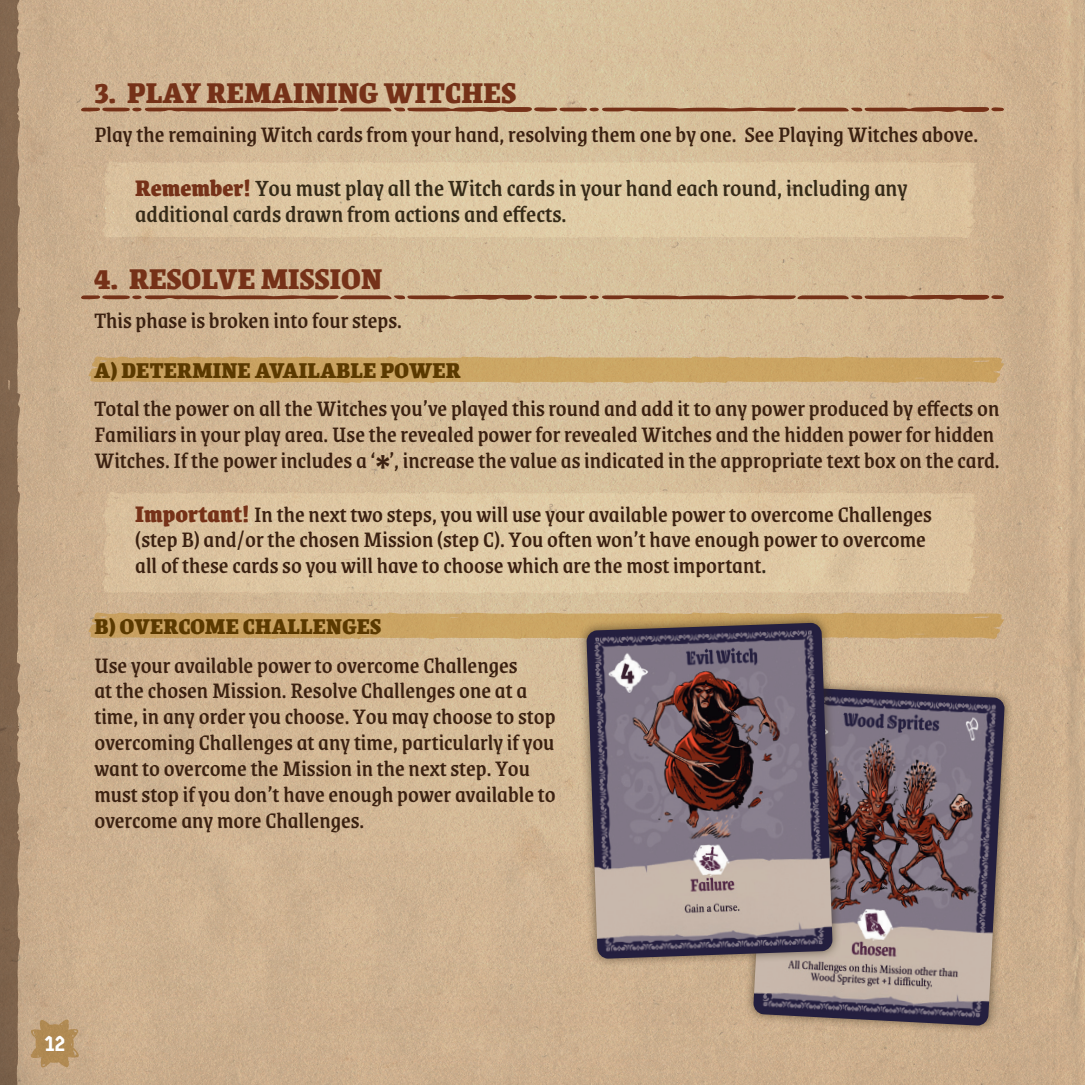
<style>
.page{position:relative;width:1085px;height:1085px;background:#fff}
.page>*{position:absolute;margin:0;border:0;box-sizing:border-box;transform-origin:0 0}
.t1{font:900 31.5px "Grenze";letter-spacing:.01em;color:#753118}
.t2{font:500 24.75px/25.9px "Grenze";color:#352a18}
.t3{font:500 23.62px/25.9px "Grenze";color:#3b2111}
.t4{font:900 23.62px "Grenze";letter-spacing:.01em;color:#5a3900}
.t5{font:22.5px "Germania One";color:#fff}
.s1{font-weight:900;color:#753118}
.s2{font-size:45px}
.s3{font-weight:900;font-size:24.75px;color:#753118}
.s4{font-size:24.75px;color:#352a18}
</style>
<div class="page">
<img style="left:20px;top:0;width:1064px;height:1084px">
<svg style="left:88px;top:612px;width:915px;height:26px;background:#caa365"></svg>
<svg style="left:88px;top:356px;width:915px;height:27px;background:#caa567"></svg>
<svg style="left:81px;top:107px;width:922px;height:5px;background:#915a3e"></svg>
<svg style="left:81px;top:295px;width:922px;height:5px;background:#915a3e"></svg>
<svg style="left:102px;top:161px;width:874px;height:77px;background:#ddc6a1"></svg>
<svg style="left:102px;top:492px;width:874px;height:102px;background:#dcc5a1"></svg>
<div style="left:743px;top:676px;width:271px;height:359px;background:#352a18;opacity:.64"></div>
<img style="left:753px;top:686px;width:251px;height:339px">
<div style="left:576px;top:613px;width:265px;height:354px;background:#352a18;opacity:.64"></div>
<img style="left:586px;top:622px;width:246px;height:336px">
<svg style="left:31px;top:1019px;width:48px;height:48px;background:#b79464"></svg>
<div style="left:0;top:0;width:20px;height:1084px;background:#80654d"></div>
<p class="t1" style="left:94px;top:68px;width:423px">3. PLAY REMAINING WITCHES</p>
<p class="t3" style="left:94px;top:120px;width:885px">Play the remaining Witch cards from your hand, resolving them one by one. See Playing Witches above.</p>
<p class="t2" style="left:135px;top:173px;width:774px"><span class="s1">Remember!</span> You must play all the Witch cards in your hand each round, including any additional cards drawn from actions and effects.</p>
<p class="t1" style="left:94px;top:254px;width:289px">4. RESOLVE MISSION</p>
<p class="t3" style="left:94px;top:305px;width:309px">This phase is broken into four steps.</p>
<p class="t4" style="left:95px;top:351px;width:367px">A) DETERMINE AVAILABLE POWER</p>
<p class="t3" style="left:94px;top:394px;width:906px">Total the power on all the Witches you’ve played this round and add it to any power produced by effects on<br>Familiars in your play area. Use the revealed power for revealed Witches and the hidden power for hidden<br>Witches. If the power includes a ‘<span class="s2">*</span>’, increase the value as indicated in the appropriate text box on the card.</p>
<p class="t3" style="left:135px;top:499px;width:798px"><span class="s3">Important!</span> In the next two steps, you will use your available power to overcome Challenges (step B) and/or the chosen Mission (step C). You often won’t have enough power to overcome all of these cards so you will have to choose which are the most important<span class="s4">.</span></p>
<p class="t4" style="left:95px;top:607px;width:288px">B) OVERCOME CHALLENGES</p>
<p class="t3" style="left:94px;top:650px;width:462px">Use your available power to overcome Challenges<br>at the chosen Mission. Resolve Challenges one at a time, in any order you choose. You may choose to stop overcoming Challenges at any time, particularly if you want to overcome the Mission in the next step. You must stop if you don’t have enough power available to overcome any more Challenges.</p>
<p class="t5" style="left:44px;top:1030px;width:23px">12</p>
</div>
